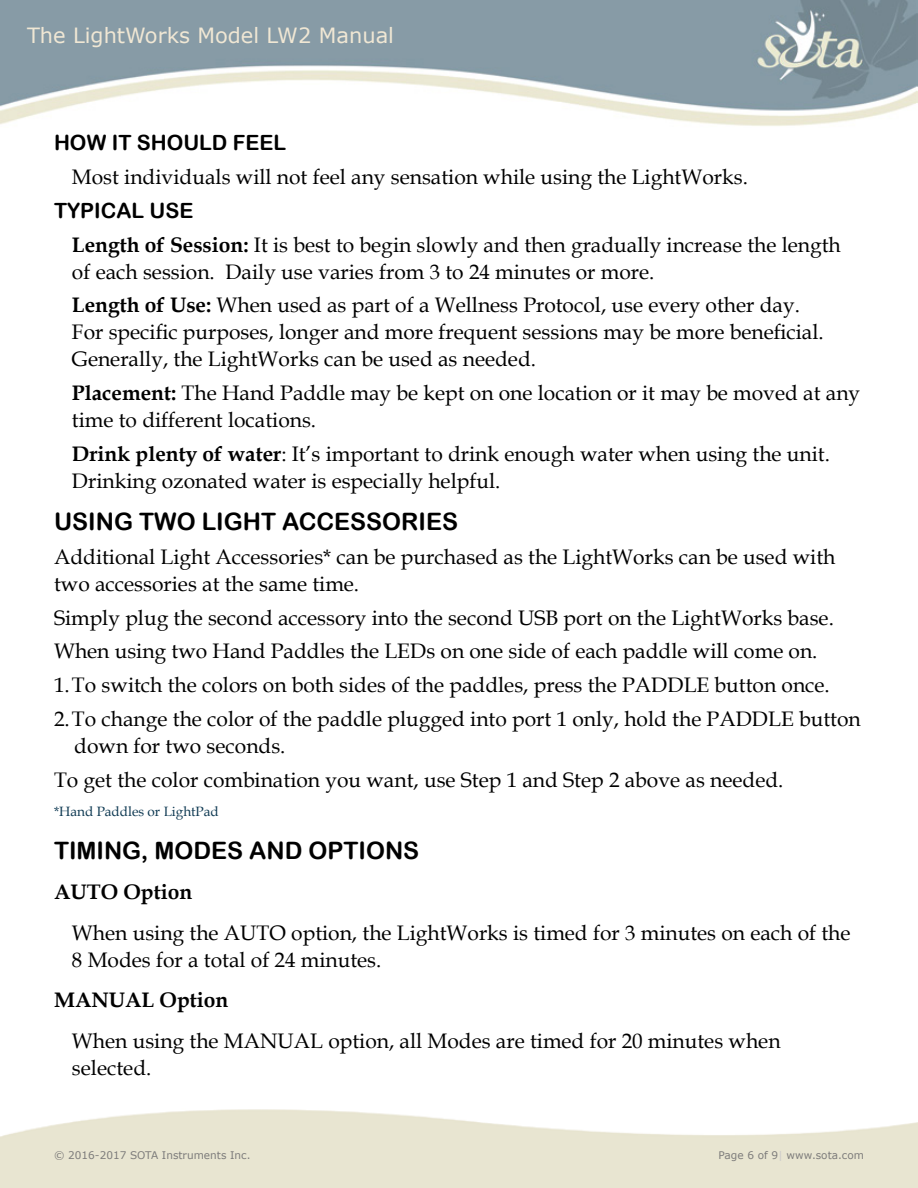
<style>
.page{position:relative;width:918px;height:1188px;background:#fff}
.page>*{position:absolute;margin:0;border:0;box-sizing:border-box;transform-origin:0 0}
.t1{font:24px "Arial Rounded MT Bold";color:#000}
.t2{font:21px/27px "Book Antiqua";color:#000}
.t3{font:21px "Verdana";color:#f0e7d4}
.t4{font:21px "Arial Rounded MT Bold";color:#000}
.t5{font:700 21px "Book Antiqua";color:#000}
.t6{font:13.5px "Book Antiqua";color:#0e3952}
.t7{font:10.5px "Verdana";color:#7d7c7b}
.s1{font-weight:700}
.s2{color:#cbcaca}
</style>
<div class="page">
<img style="left:0;top:0;width:918px;height:126px">
<p class="t3" style="left:27px;top:22px;width:369px">The LightWorks Model LW2 Manual</p>
<p class="t4" style="left:54px;top:130px;width:234px">HOW IT SHOULD FEEL</p>
<p class="t2" style="left:72px;top:163px;width:678px">Most individuals will not feel any sensation while using the LightWorks.</p>
<p class="t4" style="left:54px;top:198px;width:141px">TYPICAL USE</p>
<p class="t2" style="left:72px;top:230px;width:770px"><span class="s1">Length of Session:</span> It is best to begin slowly and then gradually increase the length of each session. Daily use varies from 3 to 24 minutes or more.</p>
<p class="t2" style="left:72px;top:291px;width:753px"><span class="s1">Length of Use:</span> When used as part of a Wellness Protocol, use every other day.<br>For specific purposes, longer and more frequent sessions may be more beneficial.<br>Generally, the LightWorks can be used as needed.</p>
<p class="t2" style="left:72px;top:379px;width:790px"><span class="s1">Placement:</span> The Hand Paddle may be kept on one location or it may be moved at any time to different locations.</p>
<p class="t2" style="left:72px;top:440px;width:760px"><span class="s1">Drink plenty of water</span>: It’s important to drink enough water when using the unit.<br>Drinking ozonated water is especially helpful.</p>
<p class="t1" style="left:54px;top:507px;width:406px">USING TWO LIGHT ACCESSORIES</p>
<p class="t2" style="left:54px;top:543px;width:783px">Additional Light Accessories* can be purchased as the LightWorks can be used with two accessories at the same time.</p>
<p class="t2" style="left:54px;top:600px;width:808px;line-height:33.8px">Simply plug the second accessory into the second USB port on the LightWorks base.<br>When using two Hand Paddles the LEDs on one side of each paddle will come on.<br>1.To switch the colors on both sides of the paddles, press the PADDLE button once.<br>2.To change the color of the paddle plugged into port 1 only, hold the PADDLE button</p>
<p class="t2" style="left:54px;top:728px;width:731px;line-height:33.8px;text-indent:20px">down for two seconds.<br>To get the color combination you want, use Step 1 and Step 2 above as needed.</p>
<p class="t6" style="left:54px;top:802px;width:166px">*Hand Paddles or LightPad</p>
<p class="t1" style="left:54px;top:836px;width:367px">TIMING, MODES AND OPTIONS</p>
<p class="t5" style="left:54px;top:878px;width:140px">AUTO Option</p>
<p class="t2" style="left:72px;top:918px;width:780px">When using the AUTO option, the LightWorks is timed for 3 minutes on each of the<br>8 Modes for a total of 24 minutes.</p>
<p class="t5" style="left:54px;top:986px;width:176px">MANUAL Option</p>
<p class="t2" style="left:72px;top:1027px;width:710px">When using the MANUAL option, all Modes are timed for 20 minutes when selected.</p>
<p class="t7" style="left:54px;top:1149px;width:198px">© 2016-2017 SOTA Instruments Inc.</p>
<p class="t7" style="left:718px;top:1149px;width:147px">Page 6 of 9<span class="s2">|</span> www.sota.com</p>
</div>
